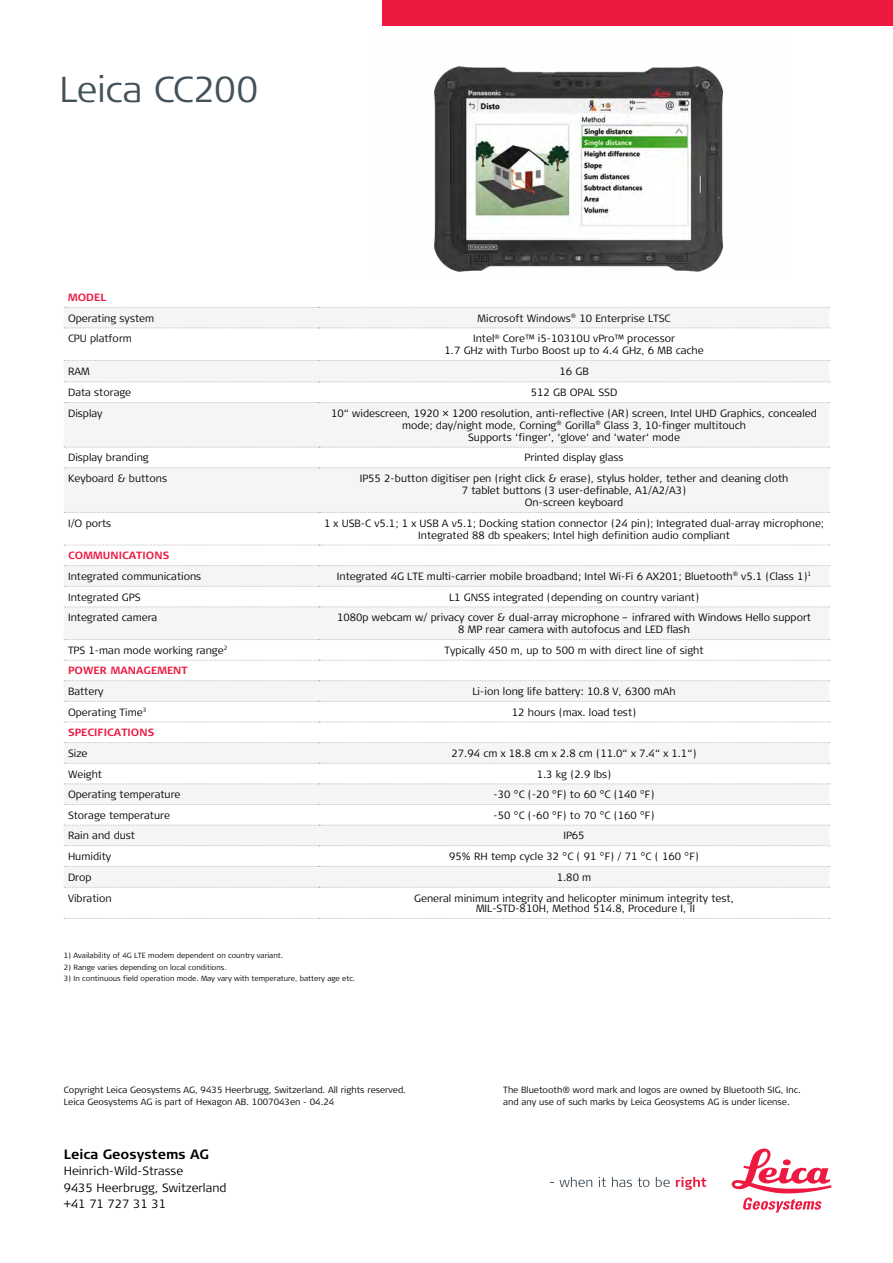
<style>
.page{position:relative;width:893px;height:1263px;background:#fff}
.page>*{position:absolute;margin:0;border:0;box-sizing:border-box;transform-origin:0 0}
.t1{font:300 36px "Signa Column";letter-spacing:-.01em;color:#43525a}
.t2{font:700 13.5px "Signa Column";color:#000}
.t3{font:300 12px/16.5px "Signa Column";color:#000}
.t4{font:300 10.5px/12px "Signa Column";color:#000;text-align:center}
.t5{font:700 10.5px "Signa Column";letter-spacing:.01em;color:#ed1941}
.t6{font:300 9px/12px "Signa Column";color:#000}
.t7{font:300 7.5px "Signa Column";color:#000}
</style>
<div class="page">
<svg style="left:559px;top:1177px;width:33px;height:10px"></svg>
<svg style="left:599px;top:1177px;width:7px;height:10px"></svg>
<svg style="left:612px;top:1177px;width:37px;height:10px"></svg>
<svg style="left:656px;top:1177px;width:14px;height:10px"></svg>
<svg style="left:676px;top:1177px;width:30px;height:13px"></svg>
<svg style="left:732px;top:1148px;width:99px;height:64px"></svg>
<div style="left:383px;top:0;width:510px;height:26px;background:#ed1941"></div>
<svg style="left:64px;top:327px;width:765px;height:560px"></svg>
<svg style="left:64px;top:512px;width:766px;height:1px"></svg>
<svg style="left:64px;top:545px;width:766px;height:1px"></svg>
<svg style="left:64px;top:565px;width:766px;height:1px"></svg>
<svg style="left:64px;top:402px;width:766px;height:1px"></svg>
<svg style="left:64px;top:447px;width:766px;height:1px"></svg>
<svg style="left:64px;top:467px;width:766px;height:1px"></svg>
<svg style="left:64px;top:307px;width:766px;height:1px"></svg>
<svg style="left:64px;top:360px;width:766px;height:1px"></svg>
<svg style="left:64px;top:328px;width:766px;height:1px"></svg>
<svg style="left:64px;top:381px;width:766px;height:1px"></svg>
<svg style="left:64px;top:586px;width:766px;height:1px"></svg>
<svg style="left:64px;top:680px;width:766px;height:1px"></svg>
<svg style="left:64px;top:701px;width:766px;height:1px"></svg>
<svg style="left:64px;top:722px;width:766px;height:1px"></svg>
<svg style="left:64px;top:742px;width:766px;height:1px"></svg>
<svg style="left:64px;top:763px;width:766px;height:1px"></svg>
<svg style="left:64px;top:660px;width:766px;height:1px"></svg>
<svg style="left:64px;top:606px;width:766px;height:1px"></svg>
<svg style="left:64px;top:639px;width:766px;height:1px"></svg>
<svg style="left:64px;top:783px;width:766px;height:1px"></svg>
<svg style="left:64px;top:804px;width:766px;height:1px"></svg>
<svg style="left:64px;top:825px;width:766px;height:1px"></svg>
<svg style="left:64px;top:845px;width:766px;height:1px"></svg>
<svg style="left:64px;top:866px;width:766px;height:1px"></svg>
<svg style="left:64px;top:887px;width:766px;height:1px"></svg>
<svg style="left:64px;top:918px;width:766px;height:1px"></svg>
<img style="left:434px;top:66px;width:290px;height:206px">
<h1 class="t1" style="left:60px;top:67px;width:200px">Leica CC200</h1>
<p class="t5" style="left:68px;top:291px;width:40px">MODEL</p>
<p class="t4" style="left:68px;top:312px;width:88px">Operating system</p>
<p class="t4" style="left:478px;top:312px;width:195px">Microsoft Windows<sup>®</sup> 10 Enterprise LTSC</p>
<p class="t4" style="left:68px;top:333px;width:65px">CPU platform</p>
<p class="t4" style="left:444px;top:333px;width:261px">Intel<sup>®</sup> Core™ i5-10310U vPro™ processor<br>1.7 GHz with Turbo Boost up to 4.4 GHz, 6 MB cache</p>
<p class="t4" style="left:68px;top:365px;width:23px">RAM</p>
<p class="t4" style="left:559px;top:365px;width:31px">16 GB</p>
<p class="t4" style="left:68px;top:387px;width:65px">Data storage</p>
<p class="t4" style="left:531px;top:387px;width:88px">512 GB OPAL SSD</p>
<p class="t4" style="left:68px;top:407px;width:36px">Display</p>
<p class="t4" style="left:331px;top:407px;width:487px">10“ widescreen, 1920 × 1200 resolution, anti-reflective (AR) screen, Intel UHD Graphics, concealed mode; day/night mode, Corning<sup>®</sup> Gorilla<sup>®</sup> Glass 3, 10-finger multitouch<br>Supports ‘finger‘, ‘glove‘ and ‘water‘ mode</p>
<p class="t4" style="left:68px;top:452px;width:82px">Display branding</p>
<p class="t4" style="left:525px;top:452px;width:100px">Printed display glass</p>
<p class="t4" style="left:68px;top:473px;width:101px">Keyboard &amp; buttons</p>
<p class="t4" style="left:360px;top:473px;width:430px">IP55 2-button digitiser pen (right click &amp; erase), stylus holder, tether and cleaning cloth<br>7 tablet buttons (3 user-definable, A1/A2/A3)<br>On-screen keyboard</p>
<p class="t4" style="left:68px;top:517px;width:45px">I/O ports</p>
<p class="t4" style="left:324px;top:517px;width:502px">1 x USB-C v5.1; 1 x USB A v5.1; Docking station connector (24 pin); Integrated dual-array microphone;<br>Integrated 88 db speakers; Intel high definition audio compliant</p>
<p class="t5" style="left:68px;top:549px;width:103px">COMMUNICATIONS</p>
<p class="t4" style="left:68px;top:570px;width:135px">Integrated communications</p>
<p class="t4" style="left:337px;top:570px;width:476px">Integrated 4G LTE multi-carrier mobile broadband; Intel Wi-Fi 6 AX201; Bluetooth<sup>®</sup> v5.1 (Class 1)<sup>1</sup></p>
<p class="t4" style="left:68px;top:591px;width:74px">Integrated GPS</p>
<p class="t4" style="left:449px;top:591px;width:252px">L1 GNSS integrated (depending on country variant)</p>
<p class="t4" style="left:68px;top:612px;width:91px">Integrated camera</p>
<p class="t4" style="left:337px;top:612px;width:476px">1080p webcam w/ privacy cover &amp; dual-array microphone – infrared with Windows Hello support<br>8 MP rear camera with autofocus and LED flash</p>
<p class="t4" style="left:68px;top:644px;width:161px">TPS 1-man mode working range<sup>2</sup></p>
<p class="t4" style="left:445px;top:644px;width:260px">Typically 450 m, up to 500 m with direct line of sight</p>
<p class="t5" style="left:68px;top:664px;width:121px">POWER MANAGEMENT</p>
<p class="t4" style="left:68px;top:685px;width:37px">Battery</p>
<p class="t4" style="left:472px;top:685px;width:205px">Li-ion long life battery: 10.8 V, 6300 mAh</p>
<p class="t4" style="left:68px;top:706px;width:80px">Operating Time<sup>3</sup></p>
<p class="t4" style="left:512px;top:706px;width:126px">12 hours (max. load test)</p>
<p class="t5" style="left:68px;top:726px;width:88px">SPECIFICATIONS</p>
<p class="t4" style="left:68px;top:747px;width:21px">Size</p>
<p class="t4" style="left:452px;top:747px;width:246px">27.94 cm x 18.8 cm x 2.8 cm (11.0“ x 7.4“ x 1.1“)</p>
<p class="t4" style="left:68px;top:768px;width:36px">Weight</p>
<p class="t4" style="left:537px;top:768px;width:76px">1.3 kg (2.9 lbs)</p>
<p class="t4" style="left:68px;top:789px;width:114px">Operating temperature</p>
<p class="t4" style="left:494px;top:789px;width:162px">-30 °C (-20 °F) to 60 °C (140 °F)</p>
<p class="t4" style="left:68px;top:809px;width:103px">Storage temperature</p>
<p class="t4" style="left:494px;top:809px;width:162px">-50 °C (-60 °F) to 70 °C (160 °F)</p>
<p class="t4" style="left:68px;top:830px;width:69px">Rain and dust</p>
<p class="t4" style="left:563px;top:830px;width:23px">IP65</p>
<p class="t4" style="left:68px;top:850px;width:45px">Humidity</p>
<p class="t4" style="left:449px;top:850px;width:251px">95% RH temp cycle 32 °C ( 91 °F) / 71 °C ( 160 °F)</p>
<p class="t4" style="left:68px;top:871px;width:25px">Drop</p>
<p class="t4" style="left:557px;top:871px;width:36px">1.80 m</p>
<p class="t4" style="left:68px;top:892px;width:45px">Vibration</p>
<p class="t4" style="left:476px;top:893px;width:259px;line-height:10.5px;text-align:left;text-indent:-62px">General minimum integrity and helicopter minimum integrity test,<br>MIL-STD-810H, Method 514.8, Procedure I, II</p>
<p class="t7" style="left:64px;top:951px;width:221px">1) Availability of 4G LTE modem dependent on country variant.</p>
<p class="t7" style="left:64px;top:963px;width:164px">2) Range varies depending on local conditions.</p>
<p class="t7" style="left:64px;top:973px;width:293px">3) In continuous field operation mode. May vary with temperature, battery age etc.</p>
<p class="t6" style="left:64px;top:1084px;width:344px">Copyright Leica Geosystems AG, 9435 Heerbrugg, Switzerland. All rights reserved.<br>Leica Geosystems AG is part of Hexagon AB. 1007043en - 04.24</p>
<p class="t2" style="left:64px;top:1145px;width:147px">Leica Geosystems AG</p>
<p class="t3" style="left:64px;top:1163px;width:164px">Heinrich-Wild-Strasse<br>9435 Heerbrugg, Switzerland +41 71 727 31 31</p>
<p class="t6" style="left:503px;top:1084px;width:299px">The Bluetooth® word mark and logos are owned by Bluetooth SIG, Inc. and any use of such marks by Leica Geosystems AG is under license.</p>
</div>
